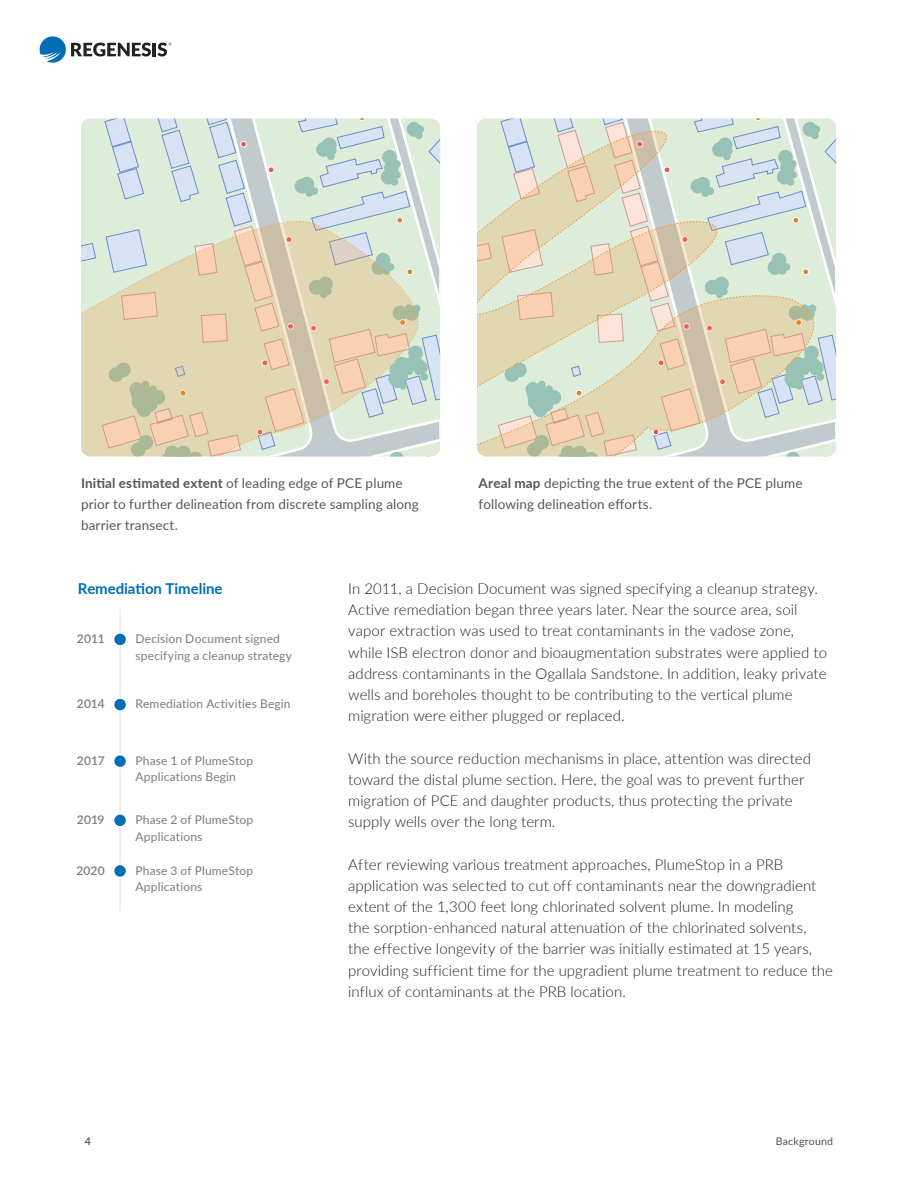
<style>
.page{position:relative;width:918px;height:1188px;background:#fff}
.page>*{position:absolute;margin:0;border:0;box-sizing:border-box;transform-origin:0 0}
.t1{font:300 15px/21.1px "Lato";letter-spacing:.005em;color:#212121}
.t2{font:700 15px "Lato";letter-spacing:-.005em;color:#006db7}
.t3{font:13.5px/21.1px "Lato";letter-spacing:.01em;color:#585858}
.t4{font:12px/16.5px "Lato";letter-spacing:.015em;color:#777c82}
.t5{font:600 12px "Lato";color:#777c82}
.t6{font:10.5px "Lato";letter-spacing:.02em;color:#4e4e4e}
.t7{font:600 10.5px "Lato";color:#4e4e4e}
.s1{font-weight:700}
</style>
<div class="page">
<svg style="left:40px;top:36px;width:131px;height:27px"></svg>
<svg style="left:81px;top:118px;width:359px;height:339px"></svg>
<svg style="left:81px;top:221px;width:337px;height:236px"></svg>
<svg style="left:477px;top:118px;width:359px;height:339px"></svg>
<hr style="left:119px;top:599px;width:2px;height:320px;background:#e5ebf0">
<div style="left:114px;top:633px;width:13px;height:13px;background:#006db7;border-radius:50%"></div>
<div style="left:113px;top:632px;width:14px;height:15px;border:2px solid #fff;border-radius:50%"></div>
<div style="left:114px;top:698px;width:13px;height:13px;background:#006db7;border-radius:50%"></div>
<div style="left:113px;top:697px;width:14px;height:15px;border:2px solid #fff;border-radius:50%"></div>
<div style="left:114px;top:755px;width:13px;height:13px;background:#006db7;border-radius:50%"></div>
<div style="left:113px;top:754px;width:14px;height:14px;border:2px solid #fff;border-radius:50%"></div>
<div style="left:114px;top:814px;width:13px;height:13px;background:#006db7;border-radius:50%"></div>
<div style="left:113px;top:813px;width:14px;height:15px;border:2px solid #fff;border-radius:50%"></div>
<div style="left:114px;top:864px;width:13px;height:13px;background:#006db7;border-radius:50%"></div>
<div style="left:113px;top:864px;width:14px;height:14px;border:2px solid #fff;border-radius:50%"></div>
<div style="left:99px;top:599px;width:42px;height:25px;background:#fff"></div>
<div style="left:99px;top:897px;width:42px;height:22px;background:#fff"></div>
<p class="t3" style="left:81px;top:472px;width:339px"><span class="s1">Initial estimated extent</span> of leading edge of PCE plume prior to further delineation from discrete sampling along barrier transect.</p>
<p class="t3" style="left:479px;top:472px;width:325px"><span class="s1">Areal map</span> depicting the true extent of the PCE plume following delineation efforts.</p>
<p class="t2" style="left:78px;top:577px;width:146px">Remediation Timeline</p>
<p class="t5" style="left:77px;top:630px;width:29px">2011</p>
<p class="t5" style="left:77px;top:695px;width:29px">2014</p>
<p class="t5" style="left:77px;top:752px;width:29px">2017</p>
<p class="t5" style="left:77px;top:811px;width:29px">2019</p>
<p class="t5" style="left:76px;top:862px;width:30px">2020</p>
<p class="t4" style="left:136px;top:630px;width:158px">Decision Document signed specifying a cleanup strategy</p>
<p class="t4" style="left:136px;top:695px;width:157px">Remediation Activities Begin</p>
<p class="t4" style="left:136px;top:752px;width:119px">Phase 1 of PlumeStop<br>Applications Begin</p>
<p class="t4" style="left:136px;top:811px;width:119px">Phase 2 of PlumeStop<br>Applications</p>
<p class="t4" style="left:136px;top:861px;width:119px">Phase 3 of PlumeStop<br>Applications</p>
<p class="t1" style="left:348px;top:577px;width:480px">In 2011, a Decision Document was signed specifying a cleanup strategy.<br>Active remediation began three years later. Near the source area, soil vapor extraction was used to treat contaminants in the vadose zone, while ISB electron donor and bioaugmentation substrates were applied to address contaminants in the Ogallala Sandstone. In addition, leaky private wells and boreholes thought to be contributing to the vertical plume migration were either plugged or replaced.</p>
<p class="t1" style="left:348px;top:747px;width:464px">With the source reduction mechanisms in place, attention was directed toward the distal plume section. Here, the goal was to prevent further migration of PCE and daughter products, thus protecting the private supply wells over the long term.</p>
<p class="t1" style="left:348px;top:853px;width:486px">After reviewing various treatment approaches, PlumeStop in a PRB application was selected to cut off contaminants near the downgradient extent of the 1,300 feet long chlorinated solvent plume. In modeling<br>the sorption-enhanced natural attenuation of the chlorinated solvents,<br>the effective longevity of the barrier was initially estimated at 15 years, providing sufficient time for the upgradient plume treatment to reduce the influx of contaminants at the PRB location.</p>
<p class="t7" style="left:85px;top:1134px;width:8px">4</p>
<p class="t6" style="left:776px;top:1134px;width:59px">Background</p>
</div>
